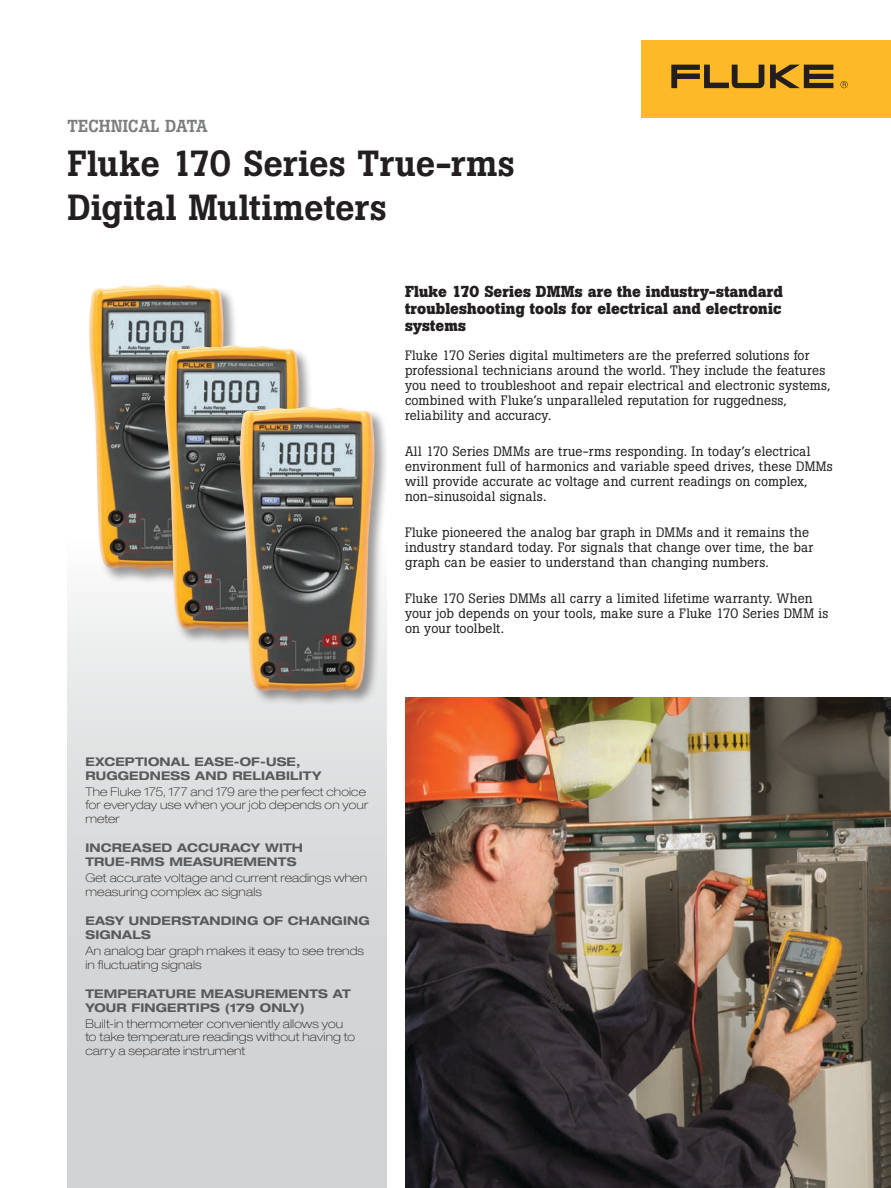
<style>
.page{position:relative;width:891px;height:1188px;background:#fff}
.page>*{position:absolute;margin:0;border:0;box-sizing:border-box;transform-origin:0 0}
.t1{font:500 36px/44.2px "Boton Pro";color:#231f20}
.t2{font:500 17.25px "Boton Pro";color:#7b7d7f}
.t3{font:700 15.75px/17.2px "Boton Pro";letter-spacing:.005em;color:#231f20;text-align:justify}
.t4{font:13.5px/15px "Boton Pro";letter-spacing:.015em;color:#231f20}
.t5{font:100 expanded 12px/13.5px "Helvetica Neue LT Pro";letter-spacing:.015em;color:#231f20}
.t6{font:700 expanded 12px/13.5px "Helvetica Neue LT Pro";letter-spacing:.015em;color:#58595b}
</style>
<div class="page">
<div style="left:68px;top:540px;width:319px;height:648px;background:linear-gradient(to bottom,#f3f3f3,#c8cbcc)"></div>
<div style="left:88px;top:283px;width:150px;height:301px;background:#231f20;opacity:.45"></div>
<img style="left:89px;top:284px;width:135px;height:287px">
<div style="left:641px;top:40px;width:250px;height:78px;background:#fdb928"></div>
<svg style="left:671px;top:65px;width:162px;height:23px"></svg>
<svg style="left:840px;top:81px;width:8px;height:7px"></svg>
<div style="left:163px;top:344px;width:150px;height:301px;background:#231f20;opacity:.45"></div>
<img style="left:164px;top:345px;width:135px;height:287px">
<div style="left:238px;top:405px;width:151px;height:302px;background:#231f20;opacity:.45"></div>
<img style="left:240px;top:407px;width:135px;height:286px">
<img style="left:405px;top:698px;width:486px;height:490px">
<p class="t2" style="left:68px;top:115px;width:142px">TECHNICAL DATA</p>
<h1 class="t1" style="left:68px;top:141px;width:449px">Fluke 170 Series True-rms<br>Digital Multimeters</h1>
<p class="t3" style="left:405px;top:283px;width:379px">Fluke 170 Series DMMs are the industry-standard troubleshooting tools for electrical and electronic systems</p>
<p class="t4" style="left:405px;top:348px;width:427px">Fluke 170 Series digital multimeters are the preferred solutions for professional technicians around the world. They include the features you need to troubleshoot and repair electrical and electronic systems, combined with Fluke’s unparalleled reputation for ruggedness, reliability and accuracy.</p>
<p class="t4" style="left:405px;top:444px;width:429px">All 170 Series DMMs are true-rms responding. In today’s electrical environment full of harmonics and variable speed drives, these DMMs will provide accurate ac voltage and current readings on complex, non-sinusoidal signals.</p>
<p class="t4" style="left:405px;top:525px;width:410px">Fluke pioneered the analog bar graph in DMMs and it remains the industry standard today. For signals that change over time, the bar graph can be easier to understand than changing numbers.</p>
<p class="t4" style="left:405px;top:591px;width:425px">Fluke 170 Series DMMs all carry a limited lifetime warranty. When your job depends on your tools, make sure a Fluke 170 Series DMM is on your toolbelt.</p>
<p class="t6" style="left:85px;top:755px;width:238px">EXCEPTIONAL EASE-OF-USE,<br>RUGGEDNESS AND RELIABILITY</p>
<p class="t5" style="left:85px;top:785px;width:284px">The Fluke 175, 177 and 179 are the perfect choice for everyday use when your job depends on your meter</p>
<p class="t6" style="left:85px;top:841px;width:219px">INCREASED ACCURACY WITH<br>TRUE-RMS MEASUREMENTS</p>
<p class="t5" style="left:85px;top:871px;width:283px">Get accurate voltage and current readings when measuring complex ac signals</p>
<p class="t6" style="left:85px;top:914px;width:286px">EASY UNDERSTANDING OF CHANGING<br>SIGNALS</p>
<p class="t5" style="left:85px;top:944px;width:280px">An analog bar graph makes it easy to see trends in fluctuating signals</p>
<p class="t6" style="left:85px;top:987px;width:267px">TEMPERATURE MEASUREMENTS AT<br>YOUR FINGERTIPS (179 ONLY)</p>
<p class="t5" style="left:85px;top:1017px;width:271px">Built-in thermometer conveniently allows you to take temperature readings without having to carry a separate instrument</p>
</div>
